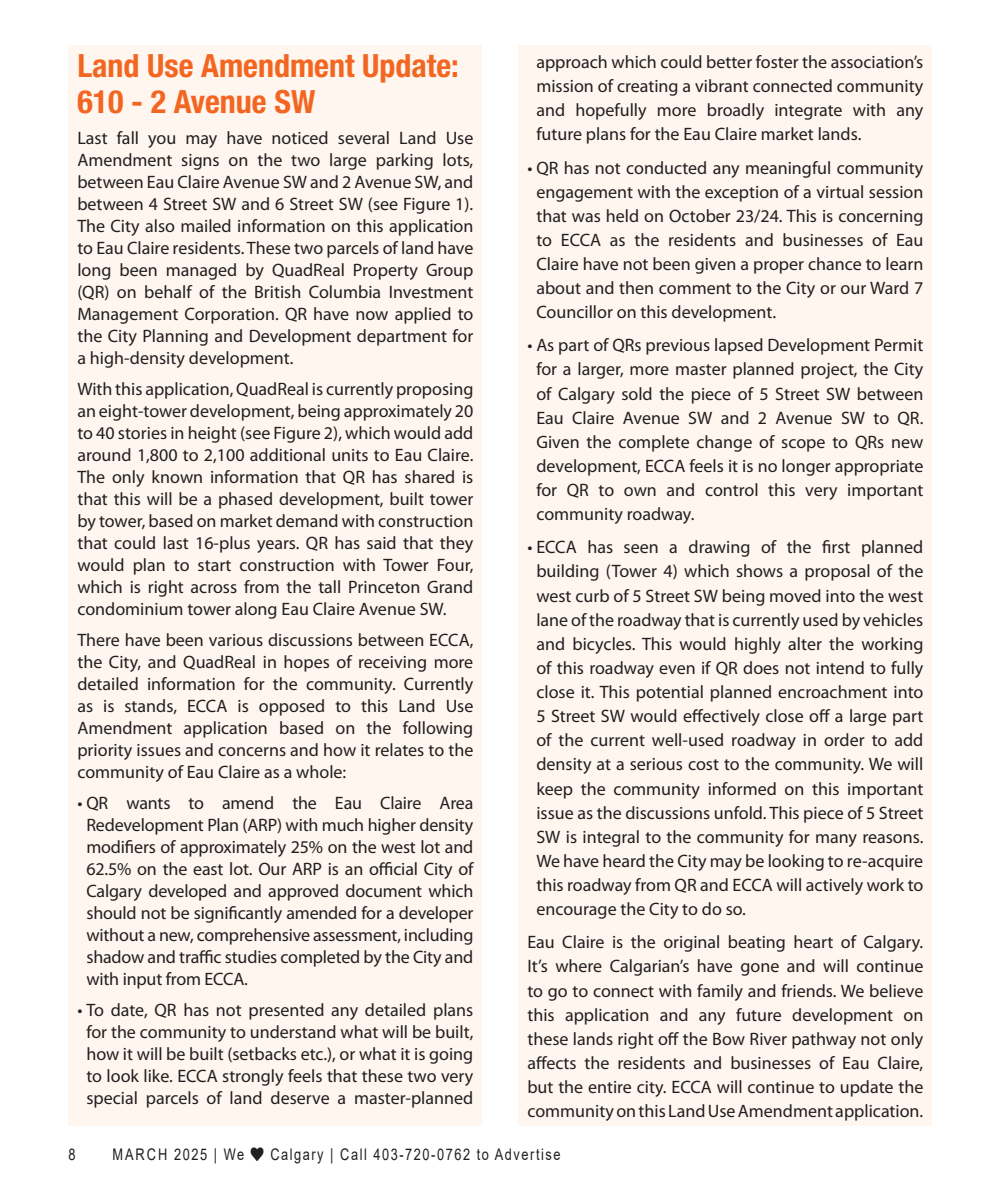
<style>
.page{position:relative;width:990px;height:1188px;background:#fff}
.page>*{position:absolute;margin:0;border:0;box-sizing:border-box;transform-origin:0 0}
.In_Around_title{font:700 condensed 32px/36px "Helvetica Neue LT Std";color:#f36621}
.Body_text{font:18px/22px "Myriad Pro";color:#231f20;text-align:justify}
.Bullets_ML{font:18px/24.2px "Myriad Pro";color:#231f20;text-align:justify}
.t1{font:16px "Arial";letter-spacing:.12em;color:#231f20;scale:.8 1}
.t2{font:16px "Arial";letter-spacing:.14em;color:#231f20;scale:.8 1}
</style>
<div class="page">
<div style="left:68px;top:46px;width:414px;height:1080px;background:#fef6ef"></div>
<div style="left:518px;top:46px;width:414px;height:1080px;background:#fef6ef"></div>
<p class="In_Around_title" style="left:77px;top:48px;width:383px">Land Use Amendment Update:<br>610 - 2 Avenue SW</p>
<p class="Body_text" style="left:77px;top:127px;width:398px">Last fall you may have noticed several Land Use Amendment signs on the two large parking lots, between Eau Claire Avenue SW and 2 Avenue SW, and between 4 Street SW and 6 Street SW (see Figure 1).<br>The City also mailed information on this application to Eau Claire residents. These two parcels of land have long been managed by QuadReal Property Group (QR) on behalf of the British Columbia Investment Management Corporation. QR have now applied to the City Planning and Development department for a high-density development.</p>
<p class="Body_text" style="left:77px;top:378px;width:398px">With this application, QuadReal is currently proposing an eight-tower development, being approximately 20 to 40 stories in height (see Figure 2), which would add around 1,800 to 2,100 additional units to Eau Claire.<br>The only known information that QR has shared is that this will be a phased development, built tower by tower, based on market demand with construction that could last 16-plus years. QR has said that they would plan to start construction with Tower Four, which is right across from the tall Princeton Grand condominium tower along Eau Claire Avenue SW.</p>
<p class="Body_text" style="left:77px;top:629px;width:398px">There have been various discussions between ECCA, the City, and QuadReal in hopes of receiving more detailed information for the community. Currently as is stands, ECCA is opposed to this Land Use Amendment application based on the following priority issues and concerns and how it relates to the community of Eau Claire as a whole:</p>
<p class="Body_text" style="left:86px;top:792px;width:389px;text-indent:-9px">• QR wants to amend the Eau Claire Area Redevelopment Plan (ARP) with much higher density modifiers of approximately 25% on the west lot and 62.5% on the east lot. Our ARP is an official City of Calgary developed and approved document which should not be significantly amended for a developer without a new, comprehensive assessment, including shadow and traffic studies completed by the City and with input from ECCA.</p>
<p class="Body_text" style="left:77px;top:999px;width:398px;text-align:center">• To date, QR has not presented any detailed plans for the community to understand what will be built, how it will be built (setbacks etc.), or what it is going to look like. ECCA strongly feels that these two very special parcels of land deserve a master-planned</p>
<p class="Body_text" style="left:536px;top:50px;width:389px;line-height:24.2px">approach which could better foster the association’s mission of creating a vibrant connected community and hopefully more broadly integrate with any future plans for the Eau Claire market lands.</p>
<p class="Body_text" style="left:536px;top:155px;width:389px;line-height:24.2px;text-indent:-9px">• QR has not conducted any meaningful community engagement with the exception of a virtual session that was held on October 23/24. This is concerning to ECCA as the residents and businesses of Eau Claire have not been given a proper chance to learn about and then comment to the City or our Ward 7<br>Councillor on this development.</p>
<p class="Body_text" style="left:536px;top:333px;width:389px;line-height:24.2px;text-indent:-9px">• As part of QRs previous lapsed Development Permit for a larger, more master planned project, the City of Calgary sold the piece of 5 Street SW between Eau Claire Avenue SW and 2 Avenue SW to QR.<br>Given the complete change of scope to QRs new development, ECCA feels it is no longer appropriate for QR to own and control this very important community roadway.</p>
<p class="Body_text" style="left:536px;top:535px;width:389px;line-height:24.2px;text-indent:-9px">• ECCA has seen a drawing of the first planned building (Tower 4) which shows a proposal of the west curb of 5 Street SW being moved into the west lane of the roadway that is currently used by vehicles and bicycles. This would highly alter the working of this roadway even if QR does not intend to fully close it. This potential planned encroachment into 5 Street SW would effectively close off a large part of the current well-used roadway in order to add density at a serious cost to the community. We will keep the community informed on this important issue as the discussions unfold. This piece of 5 Street SW is integral to the community for many reasons.<br>We have heard the City may be looking to re-acquire this roadway from QR and ECCA will actively work to encourage the City to do so.</p>
<p class="Bullets_ML" style="left:527px;top:930px;width:398px">Eau Claire is the original beating heart of Calgary.<br>It’s where Calgarian’s have gone and will continue to go to connect with family and friends. We believe this application and any future development on these lands right off the Bow River pathway not only affects the residents and businesses of Eau Claire, but the entire city. ECCA will continue to update the community on this Land Use Amendment application.</p>
<p class="t1" style="left:68px;top:1143px;width:10px">8</p>
<p class="t2" style="left:112px;top:1143px;width:166px">MARCH 2025 | We</p>
<p class="t1" style="left:270px;top:1143px;width:364px">Calgary | Call 403-720-0762 to Advertise</p>
</div>
